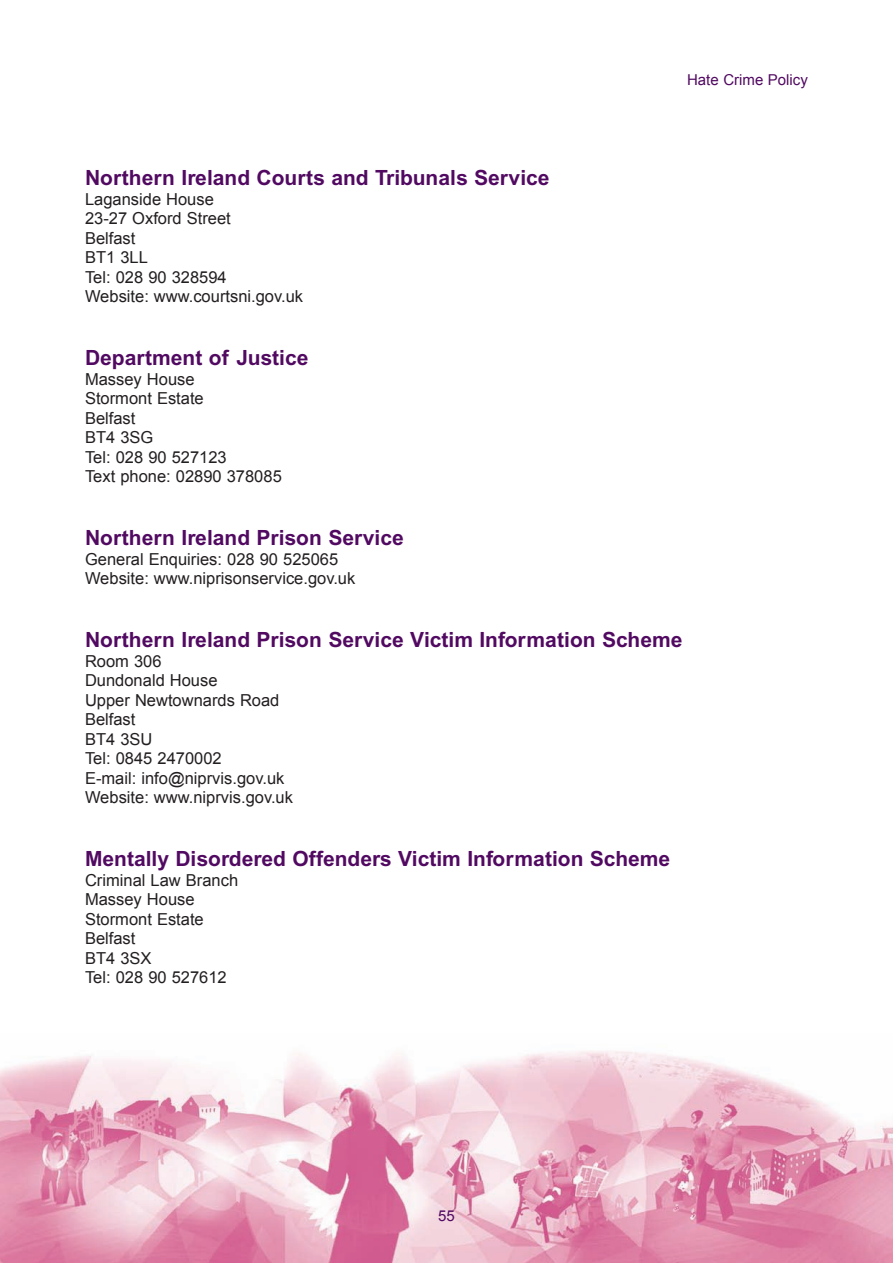
<style>
.page{position:relative;width:893px;height:1263px;background:#fff}
.page>*{position:absolute;margin:0;border:0;box-sizing:border-box;transform-origin:0 0}
.t1{font:700 21px "Arial";color:#510961}
.t2{font:16.5px/19.5px "Arial";color:#231f20}
.t3{font:15px "Arial";color:#510961}
</style>
<div class="page">
<img style="left:0;top:1051px;width:893px;height:212px">
<p class="t1" style="left:85px;top:170px;width:466px">Northern Ireland Courts and Tribunals Service</p>
<p class="t2" style="left:85px;top:189px;width:220px">Laganside House<br>23-27 Oxford Street<br>Belfast<br>BT1 3LL<br>Tel: 028 90 328594<br>Website: www.courtsni.gov.uk</p>
<p class="t1" style="left:85px;top:350px;width:225px">Department of Justice</p>
<p class="t2" style="left:85px;top:369px;width:198px">Massey House<br>Stormont Estate<br>Belfast<br>BT4 3SG<br>Tel: 028 90 527123<br>Text phone: 02890 378085</p>
<p class="t1" style="left:85px;top:530px;width:320px">Northern Ireland Prison Service</p>
<p class="t2" style="left:85px;top:549px;width:272px">General Enquiries: 028 90 525065<br>Website: www.niprisonservice.gov.uk</p>
<p class="t3" style="left:687px;top:72px;width:122px">Hate Crime Policy</p>
<p class="t1" style="left:85px;top:632px;width:599px">Northern Ireland Prison Service Victim Information Scheme</p>
<p class="t2" style="left:85px;top:651px;width:209px">Room 306<br>Dundonald House<br>Upper Newtownards Road<br>Belfast<br>BT4 3SU<br>Tel: 0845 2470002<br>E-mail: info@niprvis.gov.uk<br>Website: www.niprvis.gov.uk</p>
<p class="t1" style="left:85px;top:851px;width:587px">Mentally Disordered Offenders Victim Information Scheme</p>
<p class="t2" style="left:85px;top:870px;width:155px">Criminal Law Branch<br>Massey House<br>Stormont Estate<br>Belfast<br>BT4 3SX<br>Tel: 028 90 527612</p>
<p class="t3" style="left:438px;top:1207px;width:18px">55</p>
</div>
